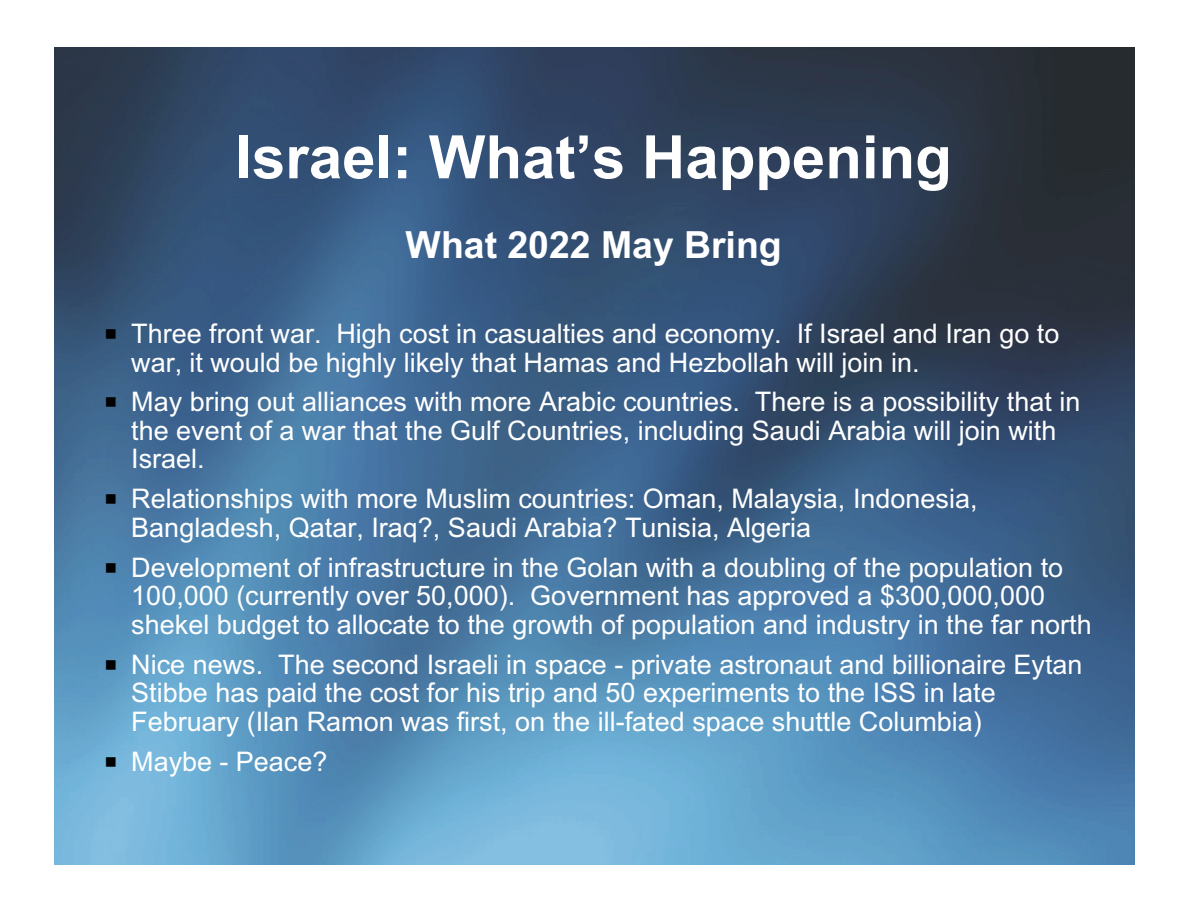
<style>
.page{position:relative;width:1188px;height:918px;background:#fff}
.page>*{position:absolute;margin:0;border:0;box-sizing:border-box;transform-origin:0 0}
.t1{font:700 60px "Arial";color:#fff}
.t2{font:700 37.5px "Arial";color:#fff}
.t3{font:27px/28.5px "Arial";color:#fff}
</style>
<div class="page">
<img style="left:54px;top:47px;width:1080px;height:817px">
<svg style="left:106px;top:329px;width:10px;height:10px"></svg>
<svg style="left:106px;top:398px;width:10px;height:9px"></svg>
<svg style="left:106px;top:495px;width:10px;height:9px"></svg>
<svg style="left:106px;top:563px;width:10px;height:9px"></svg>
<svg style="left:106px;top:660px;width:10px;height:9px"></svg>
<svg style="left:106px;top:757px;width:10px;height:9px"></svg>
<h1 class="t1" style="left:236px;top:135px;width:718px">Israel: What’s Happening</h1>
<h2 class="t2" style="left:406px;top:231px;width:378px">What 2022 May Bring</h2>
<p class="t3" style="left:131px;top:322px;width:930px">Three front war. High cost in casualties and economy. If Israel and Iran go to war, it would be highly likely that Hamas and Hezbollah will join in.</p>
<p class="t3" style="left:131px;top:390px;width:951px">May bring out alliances with more Arabic countries. There is a possibility that in the event of a war that the Gulf Countries, including Saudi Arabia will join with<br>Israel.</p>
<p class="t3" style="left:131px;top:487px;width:848px">Relationships with more Muslim countries: Oman, Malaysia, Indonesia,<br>Bangladesh, Qatar, Iraq?, Saudi Arabia? Tunisia, Algeria</p>
<p class="t3" style="left:131px;top:555px;width:962px">Development of infrastructure in the Golan with a doubling of the population to<br>100,000 (currently over 50,000). Government has approved a $300,000,000 shekel budget to allocate to the growth of population and industry in the far north</p>
<p class="t3" style="left:131px;top:652px;width:953px">Nice news. The second Israeli in space - private astronaut and billionaire Eytan<br>Stibbe has paid the cost for his trip and 50 experiments to the ISS in late<br>February (Ilan Ramon was first, on the ill-fated space shuttle Columbia)</p>
<p class="t3" style="left:131px;top:749px;width:198px">Maybe - Peace?</p>
</div>
